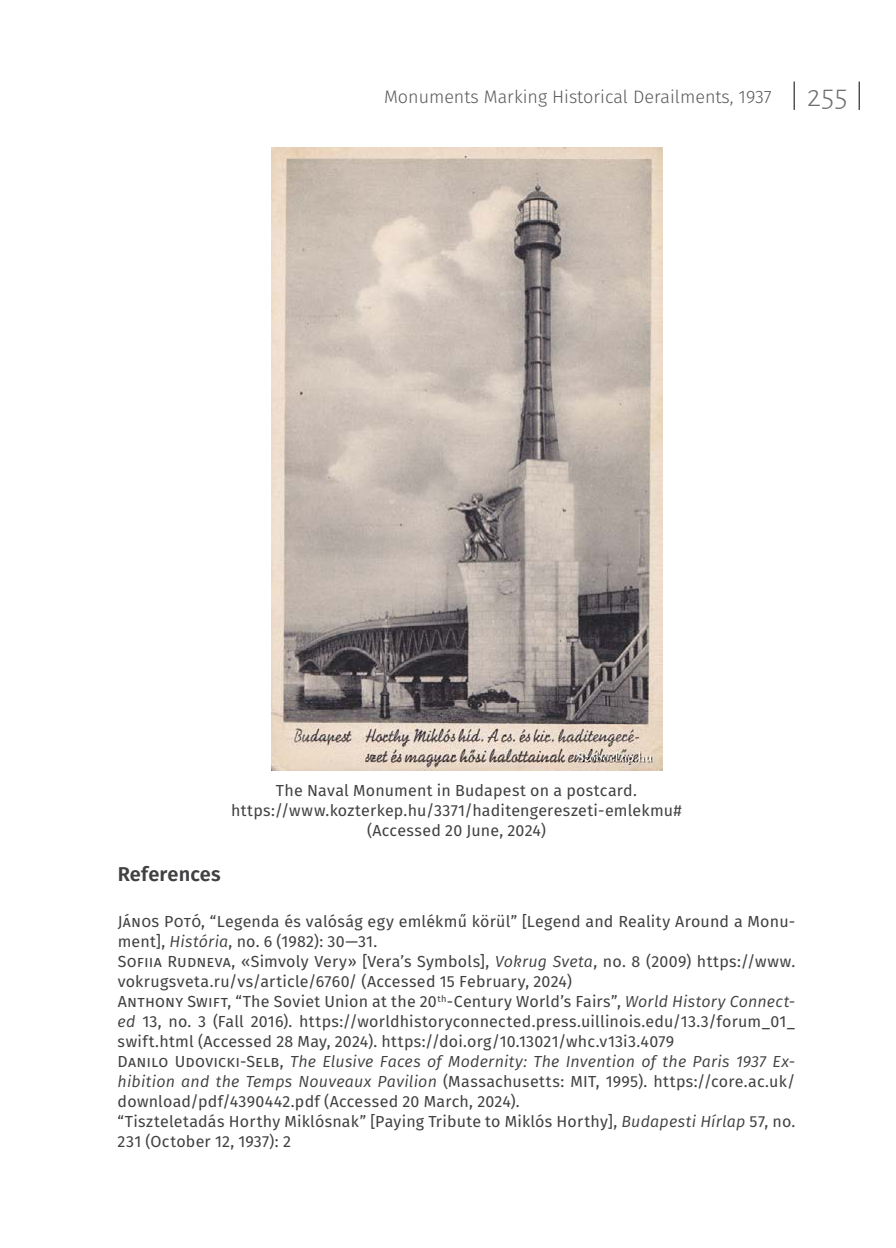
<style>
.page{position:relative;width:896px;height:1248px;background:#fff}
.page>*{position:absolute;margin:0;border:0;box-sizing:border-box;transform-origin:0 0}
.t1{font:600 20px "Fira Sans";letter-spacing:.005em;color:#414042}
.t2{font:300 18px "Fira Sans";color:#58595b}
.t3{font:16px/20px "Fira Sans";letter-spacing:.015em;color:#414042}
.s1{font-family:"Alegreya Sans";font-size:32px;color:#6d6e71}
.s2{font-style:italic}
</style>
<div class="page">
<svg style="left:794px;top:81px;width:1px;height:29px"></svg>
<svg style="left:859px;top:81px;width:1px;height:29px"></svg>
<img style="left:271px;top:147px;width:392px;height:623px">
<p class="t2" style="left:384px;top:84px;width:465px">Monuments Marking Historical Derailments, 1937 <span class="s1">255</span></p>
<p class="t3" style="left:231px;top:779px;width:452px;text-align:center">The Naval Monument in Budapest on a postcard. https://www.kozterkep.hu/3371/haditengereszeti-emlekmu# (Accessed 20 June, 2024)</p>
<p class="t1" style="left:118px;top:857px;width:105px">References</p>
<p class="t3" style="left:118px;top:910px;width:679px">János Potó, “Legenda és valóság egy emlékmű körül” [Legend and Reality Around a Monu&shy;ment], <span class="s2">História</span>, no. 6 (1982): 30—31.<br>Sofiia Rudneva, «Simvoly Very» [Vera’s Symbols], <span class="s2">Vokrug Sveta</span>, no. 8 (2009) https://www. vokrugsveta.ru/vs/article/6760/ (Accessed 15 February, 2024)<br>Anthony Swift, “The Soviet Union at the 20<sup>th</sup>-Century World’s Fairs”, <span class="s2">World History Connect&shy;ed</span> 13, no. 3 (Fall 2016). https://worldhistoryconnected.press.uillinois.edu/13.3/forum_01_ swift.html (Accessed 28 May, 2024). https://doi.org/10.13021/whc.v13i3.4079<br>Danilo Udovicki-Selb, <span class="s2">The Elusive Faces of Modernity: The Invention of the Paris 1937 Ex&shy;hibition and the Temps Nouveaux Pavilion</span> (Massachusetts: MIT, 1995). https://core.ac.uk/ download/pdf/4390442.pdf (Accessed 20 March, 2024).<br>“Tiszteletadás Horthy Miklósnak” [Paying Tribute to Miklós Horthy], <span class="s2">Budapesti Hírlap</span> 57, no.<br>231 (October 12, 1937): 2</p>
</div>
